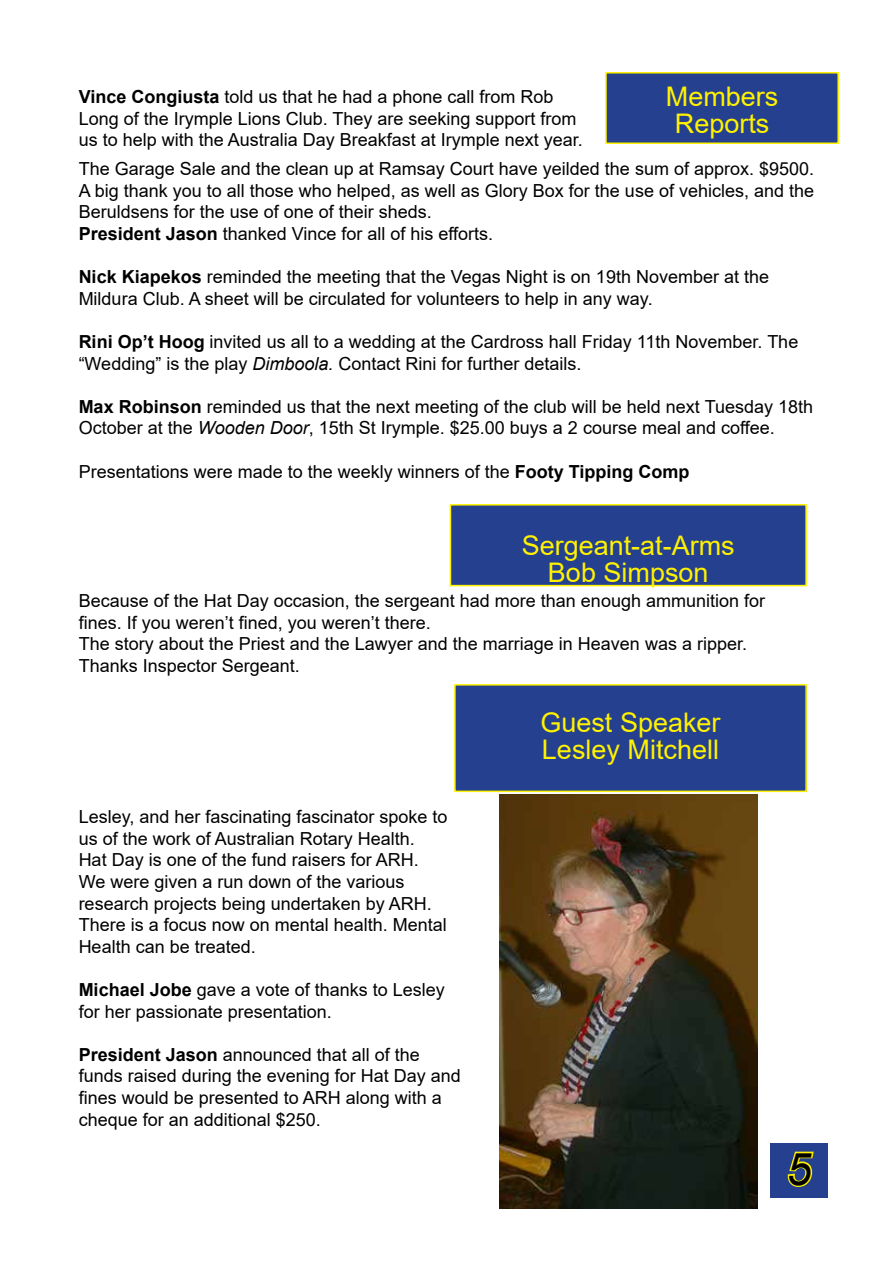
<style>
.page{position:relative;width:893px;height:1263px;background:#fff}
.page>*{position:absolute;margin:0;border:0;box-sizing:border-box;transform-origin:0 0}
.t1{font:italic 45px "Arial";color:#000}
.t2{font:27px/27px "Arial";color:#fff200;text-align:center}
.t3{font:18px/21.6px "Arial";color:#000}
.s1{font-weight:700}
.s2{font-style:italic}
</style>
<div class="page">
<div style="left:770px;top:1143px;width:58px;height:54px;background:#25408f"></div>
<svg style="left:787px;top:1151px;width:27px;height:36px"></svg>
<div style="left:450px;top:505px;width:356px;height:81px;background:#25408f"></div>
<div style="left:450px;top:504px;width:357px;height:82px;border:2px solid #fff200"></div>
<div style="left:455px;top:685px;width:351px;height:106px;background:#25408f"></div>
<div style="left:454px;top:684px;width:353px;height:108px;border:2px solid #fff200"></div>
<div style="left:606px;top:73px;width:232px;height:70px;background:#25408f"></div>
<div style="left:605px;top:72px;width:234px;height:72px;border:2px solid #fff200"></div>
<img style="left:499px;top:795px;width:258px;height:414px">
<h2 class="t2" style="left:666px;top:83px;width:114px">Members<br>Reports</h2>
<p class="t3" style="left:79px;top:86px;width:506px"><span class="s1">Vince Congiusta</span> told us that he had a phone call from Rob<br>Long of the Irymple Lions Club. They are seeking support from us to help with the Australia Day Breakfast at Irymple next year.</p>
<p class="t3" style="left:79px;top:158px;width:737px">The Garage Sale and the clean up at Ramsay Court have yeilded the sum of approx. $9500.<br>A big thank you to all those who helped, as well as Glory Box for the use of vehicles, and the Beruldsens for the use of one of their sheds.<br><span class="s1">President Jason</span> thanked Vince for all of his efforts.</p>
<p class="t3" style="left:79px;top:266px;width:692px"><span class="s1">Nick Kiapekos</span> reminded the meeting that the Vegas Night is on 19th November at the<br>Mildura Club. A sheet will be circulated for volunteers to help in any way.</p>
<p class="t3" style="left:79px;top:331px;width:721px"><span class="s1">Rini Op’t Hoog</span> invited us all to a wedding at the Cardross hall Friday 11th November. The “Wedding” is the play <span class="s2">Dimboola.</span> Contact Rini for further details.</p>
<p class="t3" style="left:79px;top:395px;width:736px"><span class="s1">Max Robinson</span> reminded us that the next meeting of the club will be held next Tuesday 18th<br>October at the <span class="s2">Wooden Door</span>, 15th St Irymple. $25.00 buys a 2 course meal and coffee.</p>
<p class="t3" style="left:79px;top:460px;width:612px">Presentations were made to the weekly winners of the <span class="s1">Footy Tipping Comp</span></p>
<h2 class="t2" style="left:522px;top:531px;width:215px">Sergeant-at-Arms<br>Bob Simpson</h2>
<p class="t3" style="left:79px;top:590px;width:688px">Because of the Hat Day occasion, the sergeant had more than enough ammunition for fines. If you weren’t fined, you weren’t there.<br>The story about the Priest and the Lawyer and the marriage in Heaven was a ripper.<br>Thanks Inspector Sergeant.</p>
<h2 class="t2" style="left:540px;top:709px;width:182px;text-align:left">Guest Speaker<br>Lesley Mitchell</h2>
<p class="t3" style="left:79px;top:806px;width:370px">Lesley, and her fascinating fascinator spoke to us of the work of Australian Rotary Health.<br>Hat Day is one of the fund raisers for ARH.<br>We were given a run down of the various research projects being undertaken by ARH.<br>There is a focus now on mental health. Mental Health can be treated.</p>
<p class="t3" style="left:79px;top:979px;width:368px"><span class="s1">Michael Jobe</span> gave a vote of thanks to Lesley for her passionate presentation.</p>
<p class="t3" style="left:79px;top:1043px;width:384px"><span class="s1">President Jason</span> announced that all of the funds raised during the evening for Hat Day and fines would be presented to ARH along with a cheque for an additional $250.</p>
<h1 class="t1" style="left:786px;top:1140px;width:27px">5</h1>
</div>
